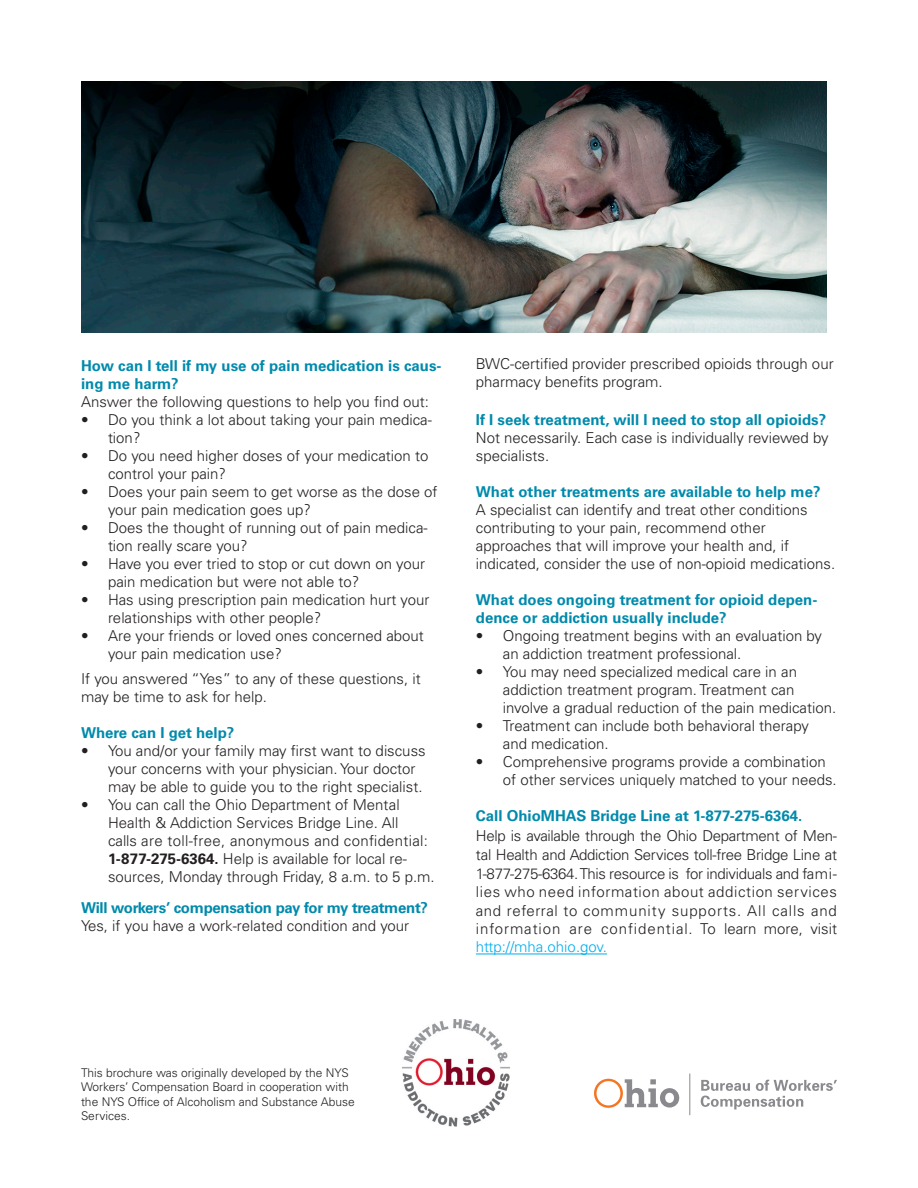
<style>
.page{position:relative;width:918px;height:1188px;background:#fff}
.page>*{position:absolute;margin:0;border:0;box-sizing:border-box;transform-origin:0 0}
.t1{font:300 15px/18px "Univers LT Std";color:#231f20}
.t2{font:700 15px/18px "Univers LT Std";color:#008aac}
.t3{font:700 15px "Univers LT Std";letter-spacing:-.02em;color:#008aac}
.t4{font:300 12px/14.4px "Univers LT Std";color:#231f20}
.s1{font-weight:700}
.s2{color:#00aeef}
</style>
<div class="page">
<hr style="left:476px;top:954px;width:131px;height:1px;background:#00aeef">
<img style="left:403px;top:1019px;width:107px;height:107px">
<svg style="left:594px;top:1079px;width:85px;height:29px"></svg>
<svg style="left:701px;top:1080px;width:136px;height:30px"></svg>
<hr style="left:689px;top:1074px;width:1px;height:41px;background:#8a8a8e">
<img style="left:81px;top:81px;width:745px;height:251px">
<p class="t2" style="left:81px;top:357px;width:362px">How can I tell if my use of pain medication is caus&shy;ing me harm?</p>
<p class="t1" style="left:81px;top:393px;width:350px">Answer the following questions to help you find out:</p>
<p class="t1" style="left:108px;top:411px;width:325px;text-indent:-27px">• Do you think a lot about taking your pain medica&shy;tion?</p>
<p class="t1" style="left:108px;top:447px;width:322px;text-indent:-27px">• Do you need higher doses of your medication to control your pain?</p>
<p class="t1" style="left:108px;top:483px;width:331px;text-indent:-27px">• Does your pain seem to get worse as the dose of your pain medication goes up?</p>
<p class="t1" style="left:108px;top:519px;width:321px;text-indent:-27px">• Does the thought of running out of pain medica&shy;tion really scare you?</p>
<p class="t1" style="left:108px;top:555px;width:319px;text-indent:-27px">• Have you ever tried to stop or cut down on your pain medication but were not able to?</p>
<p class="t1" style="left:108px;top:591px;width:323px;text-indent:-27px">• Has using prescription pain medication hurt your relationships with other people?</p>
<p class="t1" style="left:108px;top:627px;width:317px;text-indent:-27px">• Are your friends or loved ones concerned about your pain medication use?</p>
<p class="t1" style="left:81px;top:670px;width:341px">If you answered “Yes” to any of these questions, it may be time to ask for help.</p>
<p class="t2" style="left:81px;top:724px;width:155px">Where can I get help?</p>
<p class="t1" style="left:108px;top:742px;width:319px;text-indent:-27px">• You and/or your family may first want to discuss your concerns with your physician. Your doctor may be able to guide you to the right specialist.</p>
<p class="t1" style="left:108px;top:796px;width:328px;text-indent:-27px">• You can call the Ohio Department of Mental Health &amp; Addiction Services Bridge Line. All<br>calls are toll-free, anonymous and confidential:<br><span class="s1">1-877-275-6364.</span> Help is available for local re&shy;sources, Monday through Friday, 8 a.m. to 5 p.m.</p>
<p class="t3" style="left:81px;top:899px;width:349px">Will workers’ compensation pay for my treatment?</p>
<p class="t1" style="left:81px;top:917px;width:330px">Yes, if you have a work-related condition and your</p>
<p class="t1" style="left:476px;top:355px;width:359px">BWC-certified provider prescribed opioids through our pharmacy benefits program.</p>
<p class="t2" style="left:476px;top:411px;width:352px">If I seek treatment, will I need to stop all opioids?</p>
<p class="t1" style="left:476px;top:429px;width:354px">Not necessarily. Each case is individually reviewed by specialists.</p>
<p class="t2" style="left:476px;top:483px;width:346px">What other treatments are available to help me?</p>
<p class="t1" style="left:476px;top:501px;width:361px">A specialist can identify and treat other conditions contributing to your pain, recommend other approaches that will improve your health and, if indicated, consider the use of non-opioid medications.</p>
<p class="t2" style="left:476px;top:591px;width:343px">What does ongoing treatment for opioid depen&shy;dence or addiction usually include?</p>
<p class="t1" style="left:503px;top:627px;width:321px;text-indent:-27px">• Ongoing treatment begins with an evaluation by an addiction treatment professional.</p>
<p class="t1" style="left:503px;top:663px;width:335px;text-indent:-27px">• You may need specialized medical care in an addiction treatment program. Treatment can involve a gradual reduction of the pain medication.</p>
<p class="t1" style="left:503px;top:717px;width:308px;text-indent:-27px">• Treatment can include both behavioral therapy and medication.</p>
<p class="t1" style="left:503px;top:753px;width:335px;text-indent:-27px">• Comprehensive programs provide a combination of other services uniquely matched to your needs.</p>
<p class="t2" style="left:476px;top:807px;width:328px">Call OhioMHAS Bridge Line at 1-877-275-6364.</p>
<p class="t1" style="left:476px;top:826px;width:363px;line-height:18.6px;text-align:justify">Help is available through the Ohio Department of Men&shy;tal Health and Addiction Services toll-free Bridge Line at 1-877-275-6364. This resource is for individuals and fami&shy;lies who need information about addiction services and referral to community supports. All calls and information are confidential. To learn more, visit <span class="s2">http://mha.ohio.gov.</span></p>
<p class="t4" style="left:81px;top:1065px;width:275px">This brochure was originally developed by the NYS Workers’ Compensation Board in cooperation with the NYS Office of Alcoholism and Substance Abuse Services.</p>
</div>
